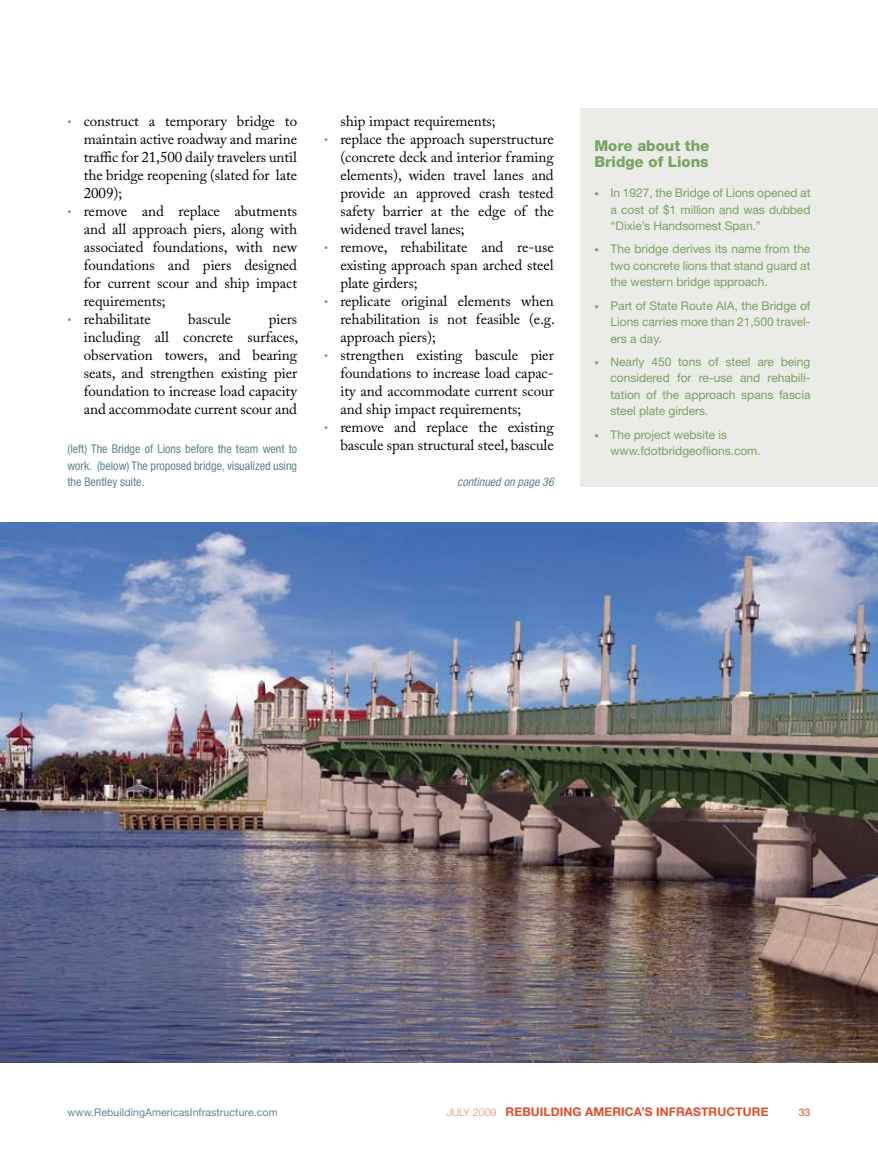
<style>
.page{position:relative;width:878px;height:1175px;background:#fff}
.page>*{position:absolute;margin:0;border:0;box-sizing:border-box;transform-origin:0 0}
.t1{font:15px/18px "Adobe Caslon Pro";letter-spacing:-.005em;color:#000;text-align:justify}
.t2{font:800 15px/16.5px "Helvetica Neue";color:#76a460}
.t3{font:12px/16.5px "Helvetica Neue";letter-spacing:-.005em;color:#76a460;text-align:justify}
.t4{font:condensed 12px/16.5px "Helvetica Neue";color:#5d8690;text-align:justify}
.t5{font:700 12px "Helvetica Neue";letter-spacing:.01em;color:#e34c2a}
.t6{font:italic condensed 12px "Helvetica Neue";color:#5d8690}
.t7{font:10.5px "Helvetica Neue";letter-spacing:.01em;color:#5d8690}
.t8{font:10.5px "Helvetica Neue";color:#e34c2a}
.s1{font-size:12px;color:#76a460}
.s2{font-size:9px}
.s3{font-weight:100;font-size:10.5px}
</style>
<div class="page">
<div style="left:580px;top:108px;width:298px;height:378px;background:#ebebe7"></div>
<img style="left:0;top:522px;width:878px;height:540px">
<p class="t1" style="left:84px;top:112px;width:215px;text-indent:-16px"><span class="s1">•</span> construct a temporary bridge to maintain active roadway and marine traffic for 21,500 daily travelers until the bridge reopening (slated for late 2009);</p>
<p class="t1" style="left:84px;top:202px;width:215px;text-indent:-16px"><span class="s1">•</span> remove and replace abutments and all approach piers, along with associated foundations, with new foundations and piers designed for current scour and ship impact requirements;</p>
<p class="t1" style="left:68px;top:310px;width:85px"><span class="s1">•</span> rehabilitate</p>
<p class="t1" style="left:188px;top:310px;width:45px">bascule</p>
<p class="t1" style="left:84px;top:310px;width:216px;text-indent:185px">piers including all concrete surfaces, observation towers, and bearing seats, and strengthen existing pier foundation to increase load capacity and accommodate current scour and</p>
<p class="t4" style="left:68px;top:440px;width:231px">(left) The Bridge of Lions before the team went to work. (below) The proposed bridge, visualized using the Bentley suite.</p>
<p class="t1" style="left:340px;top:112px;width:157px">ship impact requirements;</p>
<p class="t1" style="left:340px;top:130px;width:215px;text-indent:-16px"><span class="s1">•</span> replace the approach superstructure (concrete deck and interior framing elements), widen travel lanes and provide an approved crash tested safety barrier at the edge of the widened travel lanes;</p>
<p class="t1" style="left:340px;top:238px;width:215px;text-indent:-16px"><span class="s1">•</span> remove, rehabilitate and re-use existing approach span arched steel plate girders;</p>
<p class="t1" style="left:340px;top:292px;width:216px;text-indent:-16px"><span class="s1">•</span> replicate original elements when rehabilitation is not feasible (e.g. approach piers);</p>
<p class="t1" style="left:340px;top:346px;width:215px;text-indent:-16px"><span class="s1">•</span> strengthen existing bascule pier foundations to increase load capac&shy;ity and accommodate current scour and ship impact requirements;</p>
<p class="t1" style="left:324px;top:418px;width:231px;text-align:right"><span class="s1">•</span> remove and replace the existing bascule span structural steel, bascule</p>
<p class="t6" style="left:457px;top:475px;width:98px">continued on page 36</p>
<p class="t2" style="left:594px;top:137px;width:117px">More about the<br>Bridge of Lions</p>
<p class="t3" style="left:610px;top:184px;width:201px;text-indent:-16px"><span class="s2">•</span> In 1927, the Bridge of Lions opened at a cost of $1 million and was dubbed “Dixie’s Handsomest Span.”</p>
<p class="t3" style="left:610px;top:241px;width:201px;text-indent:-16px"><span class="s2">•</span> The bridge derives its name from the two concrete lions that stand guard at the western bridge approach.</p>
<p class="t3" style="left:610px;top:297px;width:201px;text-indent:-16px"><span class="s2">•</span> Part of State Route AIA, the Bridge of Lions carries more than 21,500 travel&shy;ers a day.</p>
<p class="t3" style="left:610px;top:353px;width:201px;text-indent:-16px"><span class="s2">•</span> Nearly 450 tons of steel are being considered for re-use and rehabili&shy;tation of the approach spans fascia steel plate girders.</p>
<p class="t3" style="left:610px;top:426px;width:152px;text-indent:-16px"><span class="s2">•</span> The project website is www.fdotbridgeoflions.com.</p>
<p class="t7" style="left:68px;top:1106px;width:212px">www.RebuildingAmericasInfrastructure.com</p>
<p class="t5" style="left:447px;top:1104px;width:323px"><span class="s3">JULY 2009</span> REBUILDING AMERICA’S INFRASTRUCTURE</p>
<p class="t8" style="left:798px;top:1106px;width:13px">33</p>
</div>
